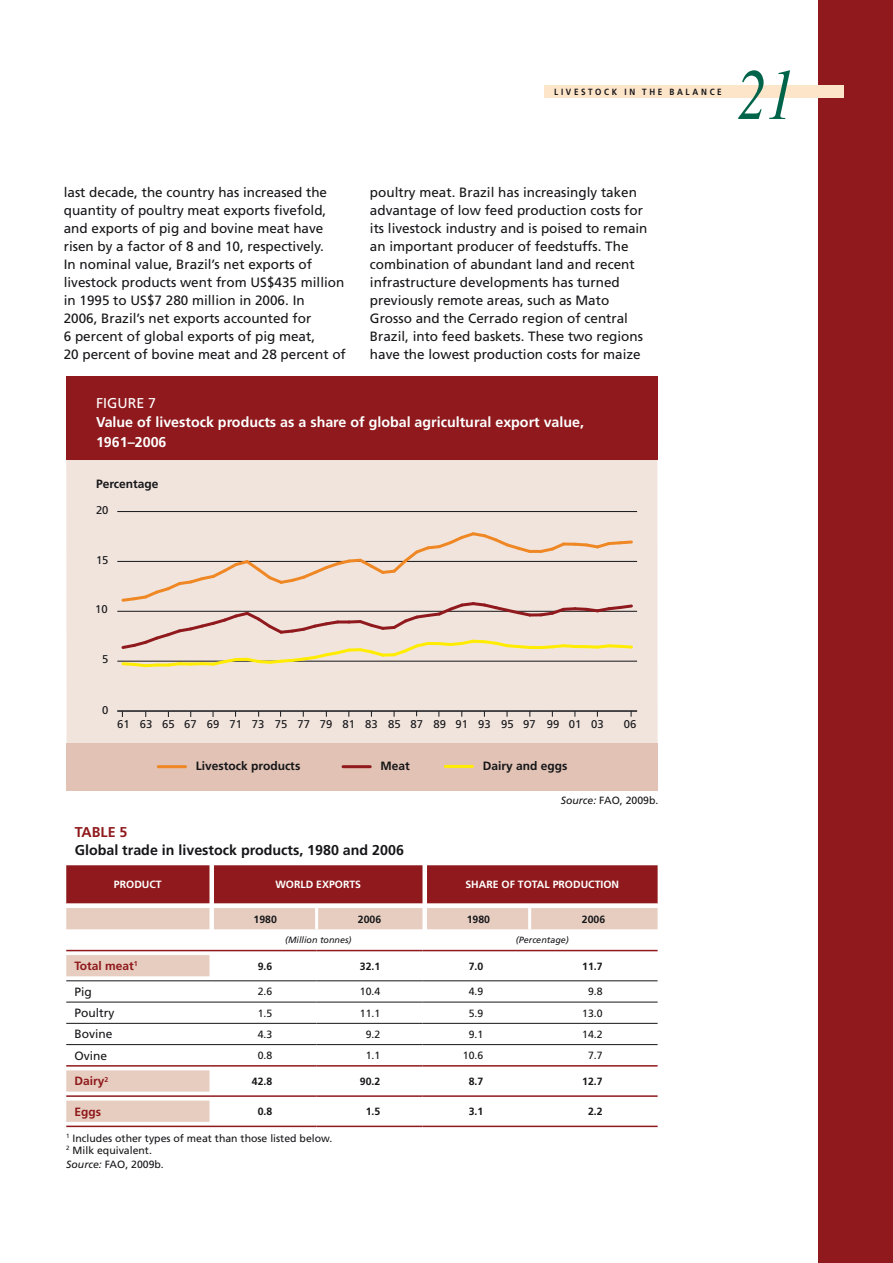
<style>
.page{position:relative;width:893px;height:1263px;background:#fff}
.page>*{position:absolute;margin:0;border:0;box-sizing:border-box;transform-origin:0 0}
.t1{font:italic 72px "Times";color:#00644b;scale:.8 1}
.t2{font:700 14.25px/19.5px "Frutiger LT Std";color:#fff}
.t3{font:700 14.25px "Frutiger LT Std";color:#161619}
.t4{font:14.25px "Frutiger LT Std";color:#fff}
.t5{font:700 14.25px "Frutiger LT Std";color:#8f191c}
.t6{font:13.5px/18px "Frutiger LT Std";color:#161619}
.t7{font:700 12px "Frutiger LT Std";color:#161619}
.t8{font:12px "Frutiger LT Std";color:#161619}
.t9{font:700 12px "Frutiger LT Std";color:#8f191c}
.t10{font:11.25px "Frutiger LT Std";color:#161619}
.t11{font:10.5px/12px "Frutiger LT Std";color:#161619}
.t12{font:700 10.5px "Frutiger LT Std";color:#161619}
.t13{font:700 10.5px "Frutiger LT Std";color:#fff}
.t14{font:italic 9px "Frutiger LT Std";color:#161619}
.t15{font:700 9px "Frutiger LT Std";letter-spacing:.33em;color:#161619;scale:.9 1}
.s1{font-style:italic}
</style>
<div class="page">
<div style="left:818px;top:0;width:75px;height:1263px;background:#8f191c"></div>
<div style="left:544px;top:85px;width:300px;height:13px;background:#fde5ca"></div>
<div style="left:66px;top:377px;width:591px;height:83px;background:#8f191c"></div>
<div style="left:66px;top:435px;width:592px;height:334px;background:#f1e4dd"></div>
<div style="left:66px;top:435px;width:591px;height:25px;background:#8f191c"></div>
<div style="left:66px;top:743px;width:591px;height:48px;background:#e1c2b4"></div>
<hr style="left:117px;top:711px;width:520px;height:1px;background:#161619">
<hr style="left:117px;top:661px;width:520px;height:1px;background:#161619">
<hr style="left:117px;top:611px;width:520px;height:1px;background:#161619">
<hr style="left:117px;top:561px;width:520px;height:1px;background:#161619">
<hr style="left:117px;top:511px;width:520px;height:1px;background:#161619">
<svg style="left:119px;top:530px;width:516px;height:139px;background:#ead9cb"></svg>
<hr style="left:445px;top:765px;width:27px;height:3px;background:#ffec00">
<hr style="left:158px;top:765px;width:27px;height:3px;background:#ef8824">
<hr style="left:343px;top:765px;width:27px;height:3px;background:#8f191c">
<svg style="left:66px;top:865px;width:592px;height:39px;background:#932225"></svg>
<svg style="left:66px;top:908px;width:592px;height:214px"></svg>
<hr style="left:66px;top:1023px;width:251px;height:1px;background:#161619">
<hr style="left:317px;top:1023px;width:105px;height:1px;background:#161619">
<hr style="left:422px;top:1023px;width:236px;height:1px;background:#161619">
<hr style="left:66px;top:1044px;width:251px;height:1px;background:#161619">
<hr style="left:317px;top:1044px;width:105px;height:1px;background:#161619">
<hr style="left:422px;top:1044px;width:236px;height:1px;background:#161619">
<hr style="left:315px;top:908px;width:3px;height:21px;background:#fff">
<hr style="left:528px;top:908px;width:3px;height:21px;background:#fff">
<hr style="left:66px;top:950px;width:251px;height:1px;background:#8f191c">
<hr style="left:317px;top:950px;width:105px;height:1px;background:#8f191c">
<hr style="left:422px;top:950px;width:236px;height:1px;background:#8f191c">
<hr style="left:66px;top:1065px;width:251px;height:2px;background:#8f191c">
<hr style="left:317px;top:1065px;width:105px;height:2px;background:#8f191c">
<hr style="left:422px;top:1065px;width:236px;height:2px;background:#8f191c">
<hr style="left:66px;top:1095px;width:251px;height:2px;background:#8f191c">
<hr style="left:317px;top:1095px;width:105px;height:2px;background:#8f191c">
<hr style="left:422px;top:1095px;width:236px;height:2px;background:#8f191c">
<hr style="left:66px;top:981px;width:251px;height:1px;background:#161619">
<hr style="left:317px;top:981px;width:105px;height:1px;background:#161619">
<hr style="left:422px;top:981px;width:236px;height:1px;background:#161619">
<hr style="left:66px;top:1002px;width:251px;height:1px;background:#161619">
<hr style="left:317px;top:1002px;width:105px;height:1px;background:#161619">
<hr style="left:422px;top:1002px;width:236px;height:1px;background:#161619">
<hr style="left:66px;top:1126px;width:251px;height:1px;background:#8f191c">
<hr style="left:317px;top:1126px;width:105px;height:1px;background:#8f191c">
<hr style="left:422px;top:1126px;width:236px;height:1px;background:#8f191c">
<p class="t15" style="left:554px;top:88px;width:188px">LIVESTOCK IN THE BALANCE</p>
<h1 class="t1" style="left:737px;top:69px;width:73px">21</h1>
<p class="t6" style="left:64px;top:184px;width:284px">last decade, the country has increased the quantity of poultry meat exports fivefold, and exports of pig and bovine meat have risen by a factor of 8 and 10, respectively.<br>In nominal value, Brazil’s net exports of livestock products went from US$435 million in 1995 to US$7 280 million in 2006. In<br>2006, Brazil’s net exports accounted for<br>6 percent of global exports of pig meat,<br>20 percent of bovine meat and 28 percent of</p>
<p class="t6" style="left:370px;top:184px;width:279px">poultry meat. Brazil has increasingly taken advantage of low feed production costs for its livestock industry and is poised to remain an important producer of feedstuffs. The combination of abundant land and recent infrastructure developments has turned previously remote areas, such as Mato Grosso and the Cerrado region of central Brazil, into feed baskets. These two regions have the lowest production costs for maize</p>
<p class="t4" style="left:96px;top:397px;width:62px">FIGURE 7</p>
<p class="t2" style="left:96px;top:413px;width:490px">Value of livestock products as a share of global agricultural export value,<br>1961–2006</p>
<p class="t7" style="left:96px;top:479px;width:64px">Percentage</p>
<p class="t10" style="left:96px;top:505px;width:14px">20</p>
<p class="t10" style="left:96px;top:555px;width:14px">15</p>
<p class="t10" style="left:95px;top:604px;width:14px">10</p>
<p class="t10" style="left:102px;top:654px;width:8px">5</p>
<p class="t10" style="left:102px;top:705px;width:8px">0</p>
<p class="t10" style="left:117px;top:719px;width:488px">61 63 65 67 69 71 73 75 77 79 81 83 85 87 89 91 93 95 97 99 01 03</p>
<p class="t10" style="left:624px;top:719px;width:14px">06</p>
<p class="t7" style="left:196px;top:761px;width:106px">Livestock products</p>
<p class="t7" style="left:380px;top:761px;width:31px">Meat</p>
<p class="t7" style="left:483px;top:761px;width:86px">Dairy and eggs</p>
<p class="t11" style="left:561px;top:794px;width:99px"><span class="s1">Source:</span> FAO, 2009b.</p>
<p class="t5" style="left:75px;top:826px;width:54px">TABLE 5</p>
<p class="t3" style="left:75px;top:844px;width:331px">Global trade in livestock products, 1980 and 2006</p>
<p class="t13" style="left:114px;top:880px;width:49px">PRODUCT</p>
<p class="t13" style="left:275px;top:880px;width:87px">WORLD EXPORTS</p>
<p class="t13" style="left:465px;top:880px;width:155px">SHARE OF TOTAL PRODUCTION</p>
<p class="t12" style="left:254px;top:914px;width:25px">1980</p>
<p class="t12" style="left:358px;top:914px;width:25px">2006</p>
<p class="t12" style="left:467px;top:914px;width:25px">1980</p>
<p class="t12" style="left:582px;top:914px;width:25px">2006</p>
<p class="t14" style="left:285px;top:936px;width:68px">(Million tonnes)</p>
<p class="t14" style="left:516px;top:936px;width:55px">(Percentage)</p>
<p class="t9" style="left:74px;top:961px;width:65px">Total meat<sup>1</sup></p>
<p class="t12" style="left:258px;top:961px;width:16px">9.6</p>
<p class="t12" style="left:360px;top:961px;width:22px">32.1</p>
<p class="t12" style="left:469px;top:961px;width:16px">7.0</p>
<p class="t12" style="left:582px;top:961px;width:22px">11.7</p>
<p class="t8" style="left:74px;top:987px;width:19px">Pig</p>
<p class="t11" style="left:258px;top:986px;width:16px">2.6</p>
<p class="t11" style="left:360px;top:986px;width:22px">10.4</p>
<p class="t11" style="left:469px;top:986px;width:16px">4.9</p>
<p class="t11" style="left:588px;top:986px;width:16px">9.8</p>
<p class="t8" style="left:74px;top:1008px;width:42px">Poultry</p>
<p class="t11" style="left:258px;top:1007px;width:16px">1.5</p>
<p class="t11" style="left:360px;top:1007px;width:22px">11.1</p>
<p class="t11" style="left:469px;top:1007px;width:16px">5.9</p>
<p class="t11" style="left:582px;top:1007px;width:22px">13.0</p>
<p class="t8" style="left:74px;top:1029px;width:40px">Bovine</p>
<p class="t11" style="left:258px;top:1029px;width:16px">4.3</p>
<p class="t11" style="left:366px;top:1029px;width:16px">9.2</p>
<p class="t11" style="left:469px;top:1029px;width:16px">9.1</p>
<p class="t11" style="left:582px;top:1029px;width:22px">14.2</p>
<p class="t8" style="left:74px;top:1050px;width:34px">Ovine</p>
<p class="t11" style="left:258px;top:1050px;width:16px">0.8</p>
<p class="t11" style="left:366px;top:1050px;width:16px">1.1</p>
<p class="t11" style="left:463px;top:1050px;width:22px">10.6</p>
<p class="t11" style="left:588px;top:1050px;width:16px">7.7</p>
<p class="t9" style="left:74px;top:1076px;width:35px">Dairy<sup>2</sup></p>
<p class="t12" style="left:252px;top:1077px;width:22px">42.8</p>
<p class="t12" style="left:360px;top:1077px;width:22px">90.2</p>
<p class="t12" style="left:469px;top:1077px;width:16px">8.7</p>
<p class="t12" style="left:582px;top:1077px;width:22px">12.7</p>
<p class="t9" style="left:74px;top:1106px;width:28px">Eggs</p>
<p class="t12" style="left:258px;top:1107px;width:16px">0.8</p>
<p class="t12" style="left:366px;top:1107px;width:16px">1.5</p>
<p class="t12" style="left:469px;top:1107px;width:16px">3.1</p>
<p class="t12" style="left:588px;top:1107px;width:16px">2.2</p>
<p class="t11" style="left:66px;top:1132px;width:267px"><sup>1</sup> Includes other types of meat than those listed below.<br><sup>2</sup> Milk equivalent.</p>
<p class="t11" style="left:66px;top:1159px;width:99px"><span class="s1">Source:</span> FAO, 2009b.</p>
</div>
